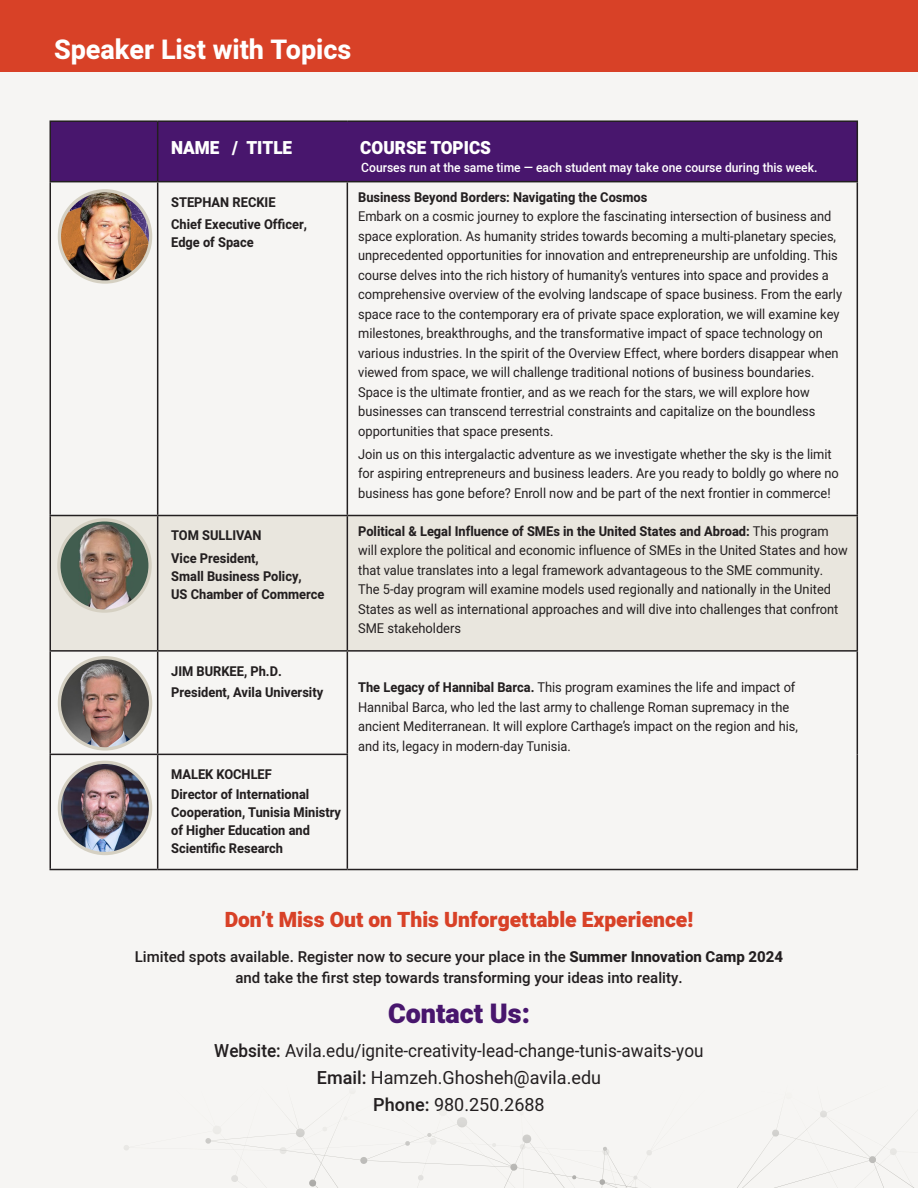
<style>
.page{position:relative;width:918px;height:1188px;background:#f6f5f3}
.page>*{position:absolute;margin:0;border:0;box-sizing:border-box;transform-origin:0 0}
.t1{font:800 27px "Heebo";color:#fff}
.t2{font:900 27px "Heebo";color:#48166d}
.t3{font:900 21px "Heebo";color:#d84127}
.t4{font:18px "Heebo";color:#231f20;scale:.95 1}
.t5{font:18px "Heebo";color:#231f20}
.t6{font:900 18px "Heebo";color:#fff;scale:.95 1}
.t7{font:500 15px/21px "Heebo";color:#231f20;text-align:center}
.t8{font:13.5px/19.5px "Heebo";color:#231f20;scale:.95 1}
.t9{font:700 13.5px/18px "Heebo";color:#231f20;scale:.95 1}
.t10{font:500 12.75px "Heebo";color:#fff;scale:.95 1}
.s1{font-weight:700}
.s2{font-weight:800}
.s3{font-weight:500}
</style>
<div class="page">
<div style="left:0;top:0;width:918px;height:71px;background:#d84127"></div>
<div style="left:51px;top:122px;width:806px;height:59px;background:#48166d"></div>
<div style="left:51px;top:516px;width:806px;height:134px;background:#e9e6de"></div>
<hr style="left:50px;top:120px;width:108px;height:2px;background:#231f20">
<hr style="left:50px;top:122px;width:1px;height:59px;background:#231f20">
<hr style="left:158px;top:120px;width:189px;height:2px;background:#231f20">
<hr style="left:157px;top:122px;width:1px;height:59px;background:#231f20">
<hr style="left:347px;top:120px;width:511px;height:2px;background:#231f20">
<hr style="left:857px;top:122px;width:1px;height:59px;background:#231f20">
<hr style="left:50px;top:181px;width:108px;height:1px;background:#231f20">
<hr style="left:50px;top:182px;width:1px;height:333px;background:#231f20">
<hr style="left:158px;top:181px;width:189px;height:1px;background:#231f20">
<hr style="left:157px;top:182px;width:1px;height:333px;background:#231f20">
<hr style="left:347px;top:181px;width:511px;height:1px;background:#231f20">
<hr style="left:347px;top:182px;width:1px;height:333px;background:#231f20">
<hr style="left:857px;top:182px;width:1px;height:333px;background:#231f20">
<hr style="left:50px;top:515px;width:108px;height:1px;background:#231f20">
<hr style="left:50px;top:516px;width:1px;height:134px;background:#231f20">
<hr style="left:158px;top:515px;width:189px;height:1px;background:#231f20">
<hr style="left:157px;top:516px;width:1px;height:134px;background:#231f20">
<hr style="left:347px;top:515px;width:511px;height:1px;background:#231f20">
<hr style="left:347px;top:516px;width:1px;height:134px;background:#231f20">
<hr style="left:857px;top:516px;width:1px;height:134px;background:#231f20">
<hr style="left:50px;top:650px;width:108px;height:2px;background:#231f20">
<hr style="left:50px;top:652px;width:1px;height:102px;background:#231f20">
<hr style="left:158px;top:650px;width:189px;height:2px;background:#231f20">
<hr style="left:157px;top:652px;width:1px;height:102px;background:#231f20">
<hr style="left:347px;top:650px;width:511px;height:2px;background:#231f20">
<hr style="left:347px;top:652px;width:1px;height:102px;background:#231f20">
<hr style="left:857px;top:652px;width:1px;height:102px;background:#231f20">
<hr style="left:50px;top:754px;width:108px;height:1px;background:#231f20">
<hr style="left:50px;top:755px;width:1px;height:114px;background:#231f20">
<hr style="left:158px;top:754px;width:190px;height:1px;background:#231f20">
<hr style="left:157px;top:755px;width:1px;height:114px;background:#231f20">
<hr style="left:347px;top:755px;width:1px;height:114px;background:#231f20">
<hr style="left:857px;top:754px;width:1px;height:115px;background:#231f20">
<hr style="left:50px;top:869px;width:108px;height:1px;background:#231f20">
<hr style="left:158px;top:869px;width:189px;height:1px;background:#231f20">
<hr style="left:347px;top:869px;width:511px;height:1px;background:#231f20">
<img style="left:59px;top:658px;width:92px;height:91px;border-radius:46px">
<div style="left:58px;top:656px;width:94px;height:95px;border:3px solid #d5d0c2;border-radius:50%"></div>
<img style="left:59px;top:762px;width:92px;height:92px;border-radius:46px">
<div style="left:58px;top:761px;width:94px;height:94px;border:3px solid #d5d0c2;border-radius:50%"></div>
<img style="left:59px;top:520px;width:91px;height:91px;border-radius:46px">
<div style="left:57px;top:518px;width:95px;height:95px;border:3px solid #d5d0c2;border-radius:50%"></div>
<img style="left:59px;top:191px;width:92px;height:91px;border-radius:46px">
<div style="left:58px;top:189px;width:94px;height:95px;border:3px solid #d5d0c2;border-radius:50%"></div>
<p class="t1" style="left:54px;top:30px;width:299px">Speaker List with Topics</p>
<p class="t6" style="left:171px;top:135px;width:129px">NAME / TITLE</p>
<p class="t6" style="left:360px;top:135px;width:139px">COURSE TOPICS</p>
<p class="t10" style="left:361px;top:158px;width:482px">Courses run at the same time — each student may take one course during this week.</p>
<p class="t9" style="left:171px;top:193px;width:111px">STEPHAN RECKIE</p>
<p class="t9" style="left:171px;top:216px;width:144px">Chief Executive Officer,<br>Edge of Space</p>
<p class="t9" style="left:358px;top:188px;width:306px">Business Beyond Borders: Navigating the Cosmos</p>
<p class="t8" style="left:358px;top:207px;width:511px">Embark on a cosmic journey to explore the fascinating intersection of business and space exploration. As humanity strides towards becoming a multi-planetary species, unprecedented opportunities for innovation and entrepreneurship are unfolding. This course delves into the rich history of humanity’s ventures into space and provides a comprehensive overview of the evolving landscape of space business. From the early space race to the contemporary era of private space exploration, we will examine key milestones, breakthroughs, and the transformative impact of space technology on various industries. In the spirit of the Overview Effect, where borders disappear when viewed from space, we will challenge traditional notions of business boundaries.<br>Space is the ultimate frontier, and as we reach for the stars, we will explore how businesses can transcend terrestrial constraints and capitalize on the boundless opportunities that space presents.</p>
<p class="t8" style="left:358px;top:444px;width:508px">Join us on this intergalactic adventure as we investigate whether the sky is the limit for aspiring entrepreneurs and business leaders. Are you ready to boldly go where no business has gone before? Enroll now and be part of the next frontier in commerce!</p>
<p class="t9" style="left:171px;top:527px;width:97px">TOM SULLIVAN</p>
<p class="t9" style="left:171px;top:549px;width:163px">Vice President,<br>Small Business Policy,<br>US Chamber of Commerce</p>
<p class="t8" style="left:358px;top:521px;width:517px"><span class="s1">Political &amp; Legal Influence of SMEs in the United States and Abroad:</span> This program will explore the political and economic influence of SMEs in the United States and how that value translates into a legal framework advantageous to the SME community.<br>The 5-day program will examine models used regionally and nationally in the United States as well as international approaches and will dive into challenges that confront SME stakeholders</p>
<p class="t9" style="left:171px;top:662px;width:118px">JIM BURKEE, Ph.D.</p>
<p class="t9" style="left:171px;top:684px;width:162px">President, Avila University</p>
<p class="t8" style="left:358px;top:677px;width:465px"><span class="s1">The Legacy of Hannibal Barca.</span> This program examines the life and impact of Hannibal Barca, who led the last army to challenge Roman supremacy in the ancient Mediterranean. It will explore Carthage’s impact on the region and his, and its, legacy in modern-day Tunisia.</p>
<p class="t9" style="left:171px;top:766px;width:107px">MALEK KOCHLEF</p>
<p class="t9" style="left:171px;top:786px;width:180px">Director of International<br>Cooperation, Tunisia Ministry of Higher Education and<br>Scientific Research</p>
<p class="t3" style="left:225px;top:905px;width:470px">Don’t Miss Out on This Unforgettable Experience!</p>
<p class="t7" style="left:135px;top:946px;width:650px">Limited spots available. Register now to secure your place in the <span class="s2">Summer Innovation Camp 2024 </span>and take the first step towards transforming your ideas into reality.</p>
<p class="t2" style="left:388px;top:995px;width:143px">Contact Us:</p>
<p class="t4" style="left:214px;top:1038px;width:517px"><span class="s3">Website:</span> Avila.edu/ignite-creativity-lead-change-tunis-awaits-you</p>
<p class="t5" style="left:317px;top:1065px;width:286px"><span class="s3">Email:</span> Hamzeh.Ghosheh@avila.edu</p>
<p class="t5" style="left:373px;top:1092px;width:173px"><span class="s3">Phone:</span> 980.250.2688</p>
</div>
